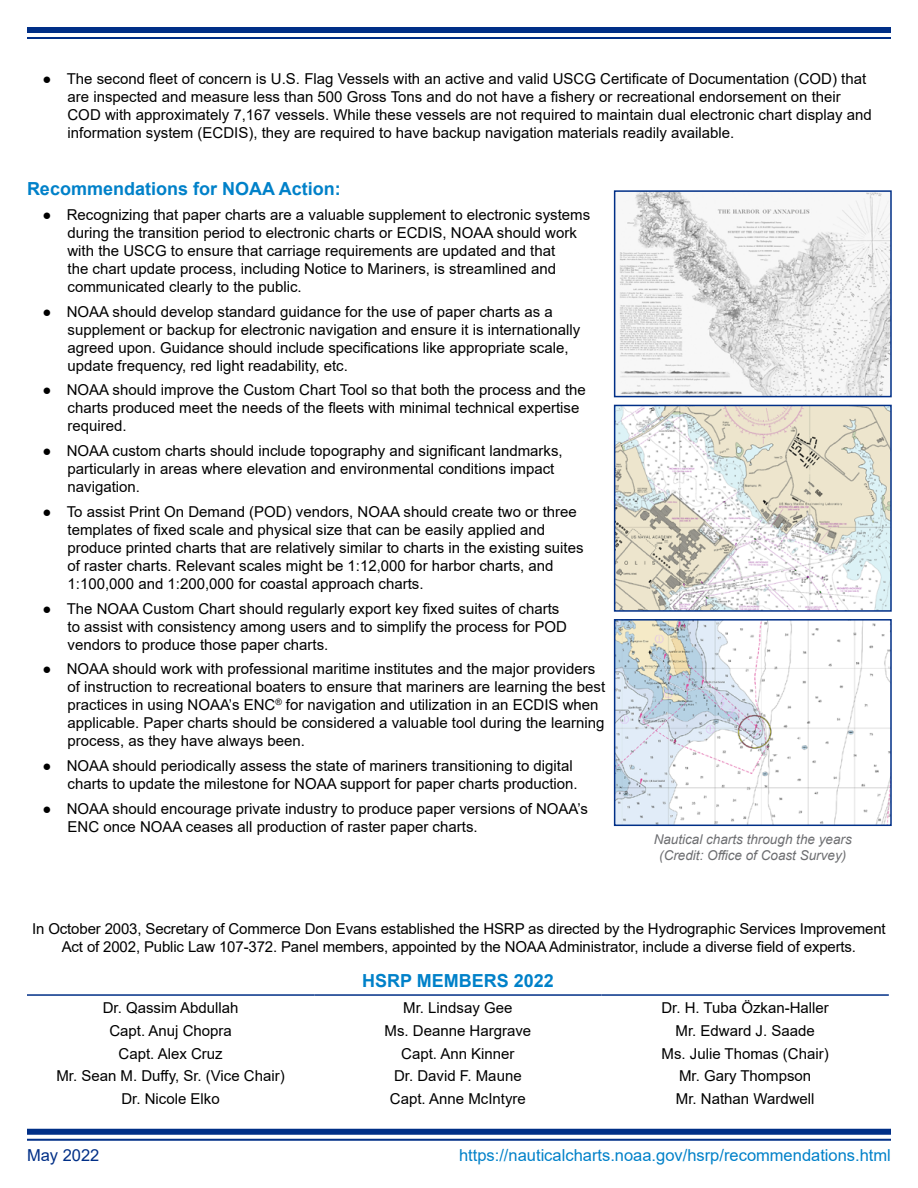
<style>
.page{position:relative;width:918px;height:1188px;background:#fff}
.page>*{position:absolute;margin:0;border:0;box-sizing:border-box;transform-origin:0 0}
.Section_Heading{font:700 18px "Arial";color:#0081c9}
.t1{font:16.5px "Arial";color:#0081c9}
.Footer-Date{font:16.5px "Arial";color:#002f87}
.Body_Text{font:15px/18px "Arial";color:#000}
.Captions{font:italic 13.5px/16.2px "Arial";color:#6d6e71;text-align:center}
</style>
<div class="page">
<div style="left:27px;top:27px;width:864px;height:6px;background:#002f87"></div>
<hr style="left:27px;top:37px;width:864px;height:2px;background:#002f87">
<div style="left:27px;top:1129px;width:864px;height:6px;background:#002f87"></div>
<hr style="left:27px;top:1139px;width:864px;height:2px;background:#002f87">
<hr style="left:27px;top:994px;width:287px;height:2px;background:#002f87">
<hr style="left:314px;top:994px;width:288px;height:2px;background:#002f87">
<hr style="left:602px;top:994px;width:287px;height:2px;background:#002f87">
<img style="left:619px;top:193px;width:270px;height:201px">
<div style="left:614px;top:190px;width:278px;height:207px;border:2px solid #002f87"></div>
<img style="left:617px;top:622px;width:272px;height:201px">
<div style="left:614px;top:619px;width:278px;height:207px;border:2px solid #002f87"></div>
<img style="left:617px;top:408px;width:272px;height:201px">
<div style="left:614px;top:405px;width:278px;height:207px;border:2px solid #002f87"></div>
<p class="Body_Text" style="left:68px;top:70px;width:806px;text-indent:-25px">● The second fleet of concern is U.S. Flag Vessels with an active and valid USCG Certificate of Documentation (COD) that are inspected and measure less than 500 Gross Tons and do not have a fishery or recreational endorsement on their COD with approximately 7,167 vessels. While these vessels are not required to maintain dual electronic chart display and information system (ECDIS), they are required to have backup navigation materials readily available.</p>
<h2 class="Section_Heading" style="left:27px;top:176px;width:315px">Recommendations for NOAA Action:</h2>
<p class="Body_Text" style="left:68px;top:205px;width:524px;text-indent:-25px">● Recognizing that paper charts are a valuable supplement to electronic systems during the transition period to electronic charts or ECDIS, NOAA should work with the USCG to ensure that carriage requirements are updated and that<br>the chart update process, including Notice to Mariners, is streamlined and communicated clearly to the public.</p>
<p class="Body_Text" style="left:68px;top:302px;width:514px;text-indent:-25px">● NOAA should develop standard guidance for the use of paper charts as a supplement or backup for electronic navigation and ensure it is internationally agreed upon. Guidance should include specifications like appropriate scale, update frequency, red light readability, etc.</p>
<p class="Body_Text" style="left:68px;top:381px;width:520px;text-indent:-25px">● NOAA should improve the Custom Chart Tool so that both the process and the charts produced meet the needs of the fleets with minimal technical expertise required.</p>
<p class="Body_Text" style="left:68px;top:442px;width:497px;text-indent:-25px">● NOAA custom charts should include topography and significant landmarks, particularly in areas where elevation and environmental conditions impact navigation.</p>
<p class="Body_Text" style="left:68px;top:502px;width:518px;text-indent:-25px">● To assist Print On Demand (POD) vendors, NOAA should create two or three templates of fixed scale and physical size that can be easily applied and produce printed charts that are relatively similar to charts in the existing suites of raster charts. Relevant scales might be 1:12,000 for harbor charts, and 1:100,000 and 1:200,000 for coastal approach charts.</p>
<p class="Body_Text" style="left:68px;top:599px;width:501px;text-indent:-25px">● The NOAA Custom Chart should regularly export key fixed suites of charts to assist with consistency among users and to simplify the process for POD vendors to produce those paper charts.</p>
<p class="Body_Text" style="left:68px;top:660px;width:539px;text-indent:-25px">● NOAA should work with professional maritime institutes and the major providers of instruction to recreational boaters to ensure that mariners are learning the best practices in using NOAA’s ENC<sup>®</sup> for navigation and utilization in an ECDIS when applicable. Paper charts should be considered a valuable tool during the learning process, as they have always been.</p>
<p class="Body_Text" style="left:68px;top:757px;width:512px;text-indent:-25px">● NOAA should periodically assess the state of mariners transitioning to digital charts to update the milestone for NOAA support for paper charts production.</p>
<p class="Body_Text" style="left:68px;top:799px;width:522px;text-indent:-25px">● NOAA should encourage private industry to produce paper versions of NOAA’s<br>ENC once NOAA ceases all production of raster paper charts.</p>
<p class="Captions" style="left:654px;top:831px;width:200px">Nautical charts through the years (Credit: Office of Coast Survey)</p>
<p class="Body_Text" style="left:32px;top:920px;width:855px;text-align:center">In October 2003, Secretary of Commerce Don Evans established the HSRP as directed by the Hydrographic Services Improvement<br>Act of 2002, Public Law 107-372. Panel members, appointed by the NOAA Administrator, include a diverse field of experts.</p>
<h2 class="Section_Heading" style="left:362px;top:968px;width:193px">HSRP MEMBERS 2022</h2>
<p class="Body_Text" style="left:103px;top:998px;width:137px">Dr. Qassim Abdullah</p>
<p class="Body_Text" style="left:403px;top:998px;width:111px">Mr. Lindsay Gee</p>
<p class="Body_Text" style="left:661px;top:998px;width:169px">Dr. H. Tuba Özkan-Haller</p>
<p class="Body_Text" style="left:109px;top:1021px;width:124px">Capt. Anuj Chopra</p>
<p class="Body_Text" style="left:385px;top:1021px;width:148px">Ms. Deanne Hargrave</p>
<p class="Body_Text" style="left:676px;top:1021px;width:141px">Mr. Edward J. Saade</p>
<p class="Body_Text" style="left:119px;top:1044px;width:106px">Capt. Alex Cruz</p>
<p class="Body_Text" style="left:401px;top:1044px;width:115px">Capt. Ann Kinner</p>
<p class="Body_Text" style="left:662px;top:1044px;width:169px">Ms. Julie Thomas (Chair)</p>
<p class="Body_Text" style="left:56px;top:1067px;width:230px">Mr. Sean M. Duffy, Sr. (Vice Chair)</p>
<p class="Body_Text" style="left:394px;top:1067px;width:129px">Dr. David F. Maune</p>
<p class="Body_Text" style="left:679px;top:1067px;width:134px">Mr. Gary Thompson</p>
<p class="Body_Text" style="left:121px;top:1090px;width:100px">Dr. Nicole Elko</p>
<p class="Body_Text" style="left:390px;top:1090px;width:137px">Capt. Anne McIntyre</p>
<p class="Body_Text" style="left:676px;top:1090px;width:140px">Mr. Nathan Wardwell</p>
<p class="Footer-Date" style="left:27px;top:1144px;width:74px">May 2022</p>
<p class="t1" style="left:459px;top:1144px;width:433px">https://nauticalcharts.noaa.gov/hsrp/recommendations.html</p>
</div>
